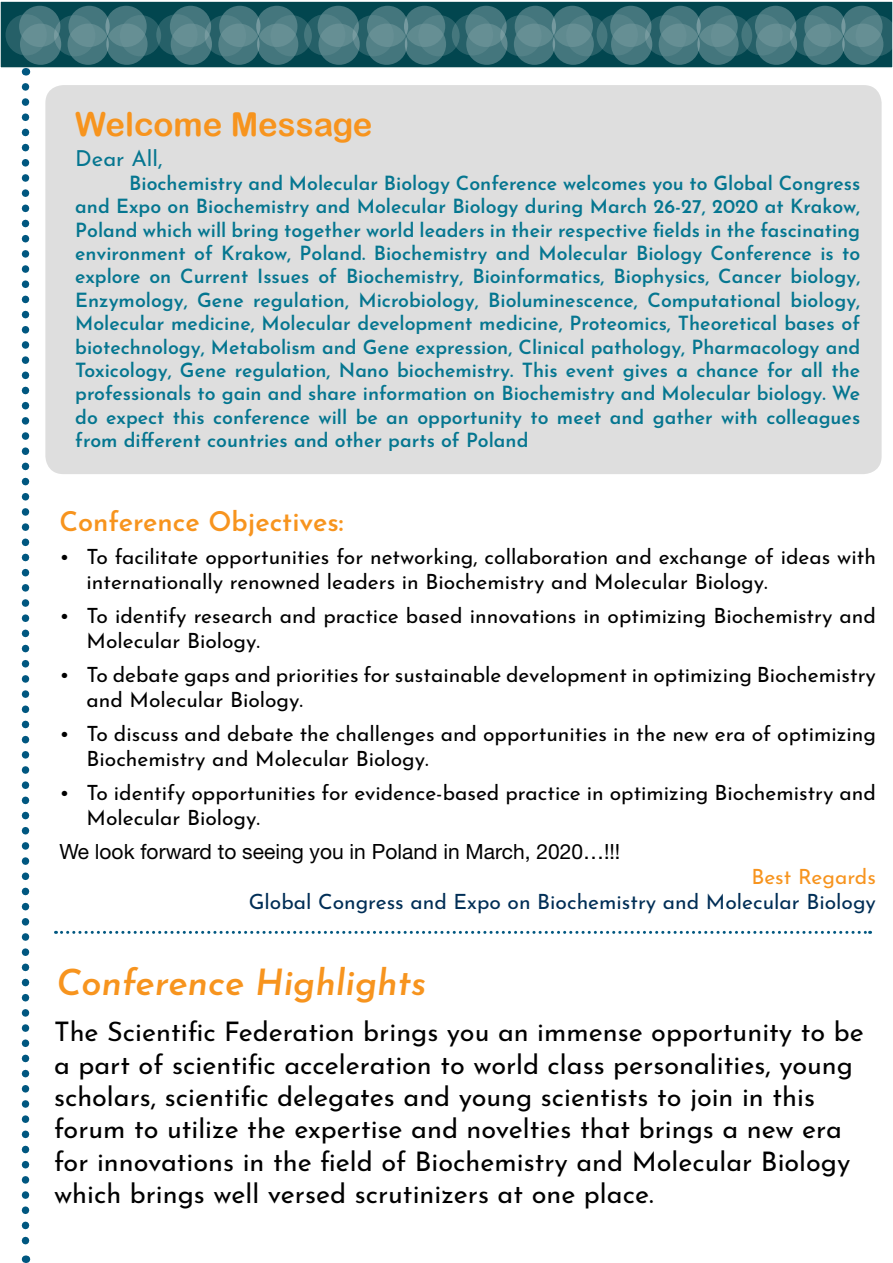
<style>
.page{position:relative;width:893px;height:1263px;background:#fff}
.page>*{position:absolute;margin:0;border:0;box-sizing:border-box;transform-origin:0 0}
.t1{font:italic 600 36px "Josefin Sans";color:#f7941e}
.t2{font:33px "Arial Rounded MT Bold";color:#f7941e}
.t3{font:27px/32.4px "Josefin Sans";color:#000}
.t4{font:600 27px "Josefin Sans";color:#f7941e}
.t5{font:22.05px "Josefin Sans";color:#057690}
.t6{font:21px/33.8px "Josefin Sans";color:#000}
.t7{font:21px "Josefin Sans";color:#002e56}
.t8{font:21px "Helvetica Neue";color:#000}
.t9{font:21px "Josefin Sans";color:#f7941e}
.t10{font:600 19.5px/23.4px "Josefin Sans";color:#057690;text-align:right}
</style>
<div class="page">
<div style="left:0;top:0;width:893px;height:69px;background:#02464f;border:2px solid #fff"></div>
<div style="left:19px;top:6px;width:41px;height:41px;background:#44767d;border-radius:50%"></div>
<div style="left:20px;top:24px;width:41px;height:41px;background:linear-gradient(to bottom,#679094,#3c7078);border-radius:50%"></div>
<svg style="left:6px;top:14px;width:41px;height:41px"></svg>
<div style="left:170px;top:6px;width:41px;height:41px;background:#44767d;border-radius:50%"></div>
<div style="left:171px;top:24px;width:41px;height:41px;background:linear-gradient(to bottom,#679094,#3c7077);border-radius:50%"></div>
<svg style="left:156px;top:14px;width:42px;height:41px"></svg>
<div style="left:318px;top:6px;width:41px;height:41px;background:#44767d;border-radius:50%"></div>
<svg style="left:318px;top:24px;width:42px;height:41px"></svg>
<svg style="left:304px;top:14px;width:41px;height:41px"></svg>
<div style="left:465px;top:6px;width:42px;height:41px;background:#44767d;border-radius:50%"></div>
<div style="left:466px;top:24px;width:41px;height:41px;background:linear-gradient(to bottom,#679094,#3c7077);border-radius:50%"></div>
<svg style="left:452px;top:14px;width:41px;height:41px"></svg>
<div style="left:610px;top:6px;width:41px;height:41px;background:#44767d;border-radius:50%"></div>
<div style="left:611px;top:24px;width:41px;height:41px;background:linear-gradient(to bottom,#679094,#3c7077);border-radius:50%"></div>
<svg style="left:597px;top:14px;width:41px;height:41px"></svg>
<div style="left:755px;top:6px;width:41px;height:41px;background:#44767d;border-radius:50%"></div>
<div style="left:756px;top:24px;width:41px;height:41px;background:linear-gradient(to bottom,#679094,#3c7078);border-radius:50%"></div>
<svg style="left:741px;top:14px;width:42px;height:41px"></svg>
<div style="left:68px;top:24px;width:41px;height:41px;background:#44767d;border-radius:50%"></div>
<svg style="left:68px;top:6px;width:42px;height:41px"></svg>
<svg style="left:54px;top:15px;width:41px;height:41px"></svg>
<svg style="left:218px;top:24px;width:42px;height:41px"></svg>
<svg style="left:219px;top:6px;width:41px;height:41px"></svg>
<svg style="left:205px;top:15px;width:41px;height:41px"></svg>
<div style="left:366px;top:24px;width:41px;height:41px;background:#44767d;border-radius:50%"></div>
<svg style="left:367px;top:6px;width:41px;height:41px"></svg>
<svg style="left:352px;top:15px;width:42px;height:41px"></svg>
<div style="left:514px;top:24px;width:41px;height:41px;background:#44767d;border-radius:50%"></div>
<div style="left:515px;top:6px;width:41px;height:41px;background:linear-gradient(to bottom,#3c7078,#668f94);border-radius:50%"></div>
<svg style="left:500px;top:15px;width:41px;height:41px"></svg>
<div style="left:659px;top:24px;width:41px;height:41px;background:#44767d;border-radius:50%"></div>
<svg style="left:659px;top:6px;width:42px;height:41px"></svg>
<svg style="left:645px;top:15px;width:41px;height:41px"></svg>
<div style="left:803px;top:24px;width:42px;height:41px;background:#44767d;border-radius:50%"></div>
<svg style="left:804px;top:6px;width:42px;height:41px"></svg>
<svg style="left:790px;top:15px;width:41px;height:41px"></svg>
<svg style="left:106px;top:24px;width:42px;height:41px"></svg>
<svg style="left:105px;top:6px;width:42px;height:41px"></svg>
<svg style="left:120px;top:15px;width:41px;height:41px"></svg>
<svg style="left:257px;top:24px;width:41px;height:41px"></svg>
<svg style="left:256px;top:6px;width:41px;height:41px"></svg>
<svg style="left:271px;top:15px;width:41px;height:41px"></svg>
<div style="left:405px;top:24px;width:41px;height:41px;background:#44767d;border-radius:50%"></div>
<svg style="left:404px;top:6px;width:41px;height:41px"></svg>
<svg style="left:418px;top:15px;width:42px;height:41px"></svg>
<div style="left:553px;top:24px;width:41px;height:41px;background:#44767d;border-radius:50%"></div>
<svg style="left:552px;top:6px;width:41px;height:41px"></svg>
<svg style="left:566px;top:15px;width:41px;height:41px"></svg>
<svg style="left:697px;top:24px;width:42px;height:41px"></svg>
<svg style="left:696px;top:6px;width:42px;height:41px"></svg>
<svg style="left:711px;top:15px;width:41px;height:41px"></svg>
<svg style="left:842px;top:24px;width:41px;height:41px"></svg>
<svg style="left:841px;top:6px;width:41px;height:41px"></svg>
<svg style="left:856px;top:15px;width:37px;height:41px;background:#4c7c82"></svg>
<svg style="left:22px;top:87px;width:7px;height:1176px"></svg>
<div style="left:45px;top:85px;width:837px;height:389px;background:#dedede;border-radius:18px"></div>
<svg style="left:56px;top:931px;width:815px;height:3px"></svg>
<h2 class="t2" style="left:75px;top:105px;width:299px">Welcome Message</h2>
<p class="t5" style="left:75px;top:140px;width:89px">Dear All,</p>
<p class="t10" style="left:75px;top:169px;width:786px">Biochemistry and Molecular Biology Conference welcomes you to Global Congress<br>and Expo on Biochemistry and Molecular Biology during March 26-27, 2020 at Krakow, Poland which will bring together world leaders in their respective fields in the fascinating environment of Krakow, Poland. Biochemistry and Molecular Biology Conference is to biology,</p>
<p class="t10" style="left:75px;top:262px;width:67px">explore</p>
<p class="t10" style="left:346px;top:262px;width:119px">Biochemistry,</p>
<p class="t10" style="left:613px;top:262px;width:97px">Biophysics,</p>
<p class="t10" style="left:318px;top:262px;width:20px">of</p>
<p class="t10" style="left:472px;top:262px;width:134px">Bioinformatics,</p>
<p class="t10" style="left:180px;top:262px;width:70px">Current</p>
<p class="t10" style="left:718px;top:262px;width:65px">Cancer</p>
<p class="t10" style="left:257px;top:262px;width:54px">Issues</p>
<p class="t10" style="left:149px;top:262px;width:23px">on</p>
<p class="t10" style="left:75px;top:286px;width:786px;text-align:left">Enzymology,<br>Molecular medicine, Molecular development medicine, Proteomics, Theoretical bases of biotechnology, Metabolism and Gene expression, Clinical pathology, Pharmacology and Toxicology, Gene regulation, Nano biochemistry. This event gives a chance for all the professionals to gain and share information on Biochemistry and Molecular biology. We do expect this conference will be an opportunity to meet and gather with colleagues from different countries and other parts of Poland</p>
<p class="t10" style="left:253px;top:286px;width:97px">regulation,</p>
<p class="t10" style="left:358px;top:286px;width:122px">Microbiology,</p>
<p class="t10" style="left:488px;top:286px;width:151px">Bioluminescence,</p>
<p class="t10" style="left:647px;top:286px;width:135px">Computational</p>
<p class="t10" style="left:791px;top:286px;width:71px">biology,</p>
<p class="t10" style="left:197px;top:286px;width:48px">Gene</p>
<h3 class="t4" style="left:60px;top:498px;width:286px">Conference Objectives:</h3>
<p class="t6" style="left:87px;top:537px;width:791px">To facilitate opportunities for networking, collaboration and exchange of ideas with</p>
<p class="t6" style="left:60px;top:537px;width:12px">•</p>
<p class="t6" style="left:60px;top:596px;width:12px">•</p>
<p class="t6" style="left:60px;top:655px;width:12px">•</p>
<p class="t6" style="left:60px;top:714px;width:12px">•</p>
<p class="t6" style="left:60px;top:773px;width:12px">•</p>
<p class="t6" style="left:87px;top:563px;width:791px">internationally renowned leaders in Biochemistry and Molecular Biology.<br>To identify research and practice based innovations in optimizing Biochemistry and</p>
<p class="t6" style="left:87px;top:621px;width:791px">Molecular Biology.<br>To debate gaps and priorities for sustainable development in optimizing Biochemistry</p>
<p class="t6" style="left:87px;top:680px;width:791px">and Molecular Biology.<br>To discuss and debate the challenges and opportunities in the new era of optimizing</p>
<p class="t6" style="left:87px;top:739px;width:791px">Biochemistry and Molecular Biology.<br>To identify opportunities for evidence-based practice in optimizing Biochemistry and</p>
<p class="t6" style="left:87px;top:798px;width:175px">Molecular Biology.</p>
<p class="t8" style="left:60px;top:839px;width:562px">We look forward to seeing you in Poland in March, 2020... !!!</p>
<p class="t9" style="left:751px;top:859px;width:126px">Best Regards</p>
<p class="t7" style="left:249px;top:884px;width:629px">Global Congress and Expo on Biochemistry and Molecular Biology</p>
<h1 class="t1" style="left:56px;top:952px;width:372px">Conference Highlights</h1>
<p class="t3" style="left:54px;top:1012px;width:811px">The Scientific Federation brings you an immense opportunity to be a part of scientific acceleration to world class personalities, young scholars, scientific delegates and young scientists to join in this forum to utilize the expertise and novelties that brings a new era for innovations in the field of Biochemistry and Molecular Biology which brings well versed scrutinizers at one place.</p>
</div>
